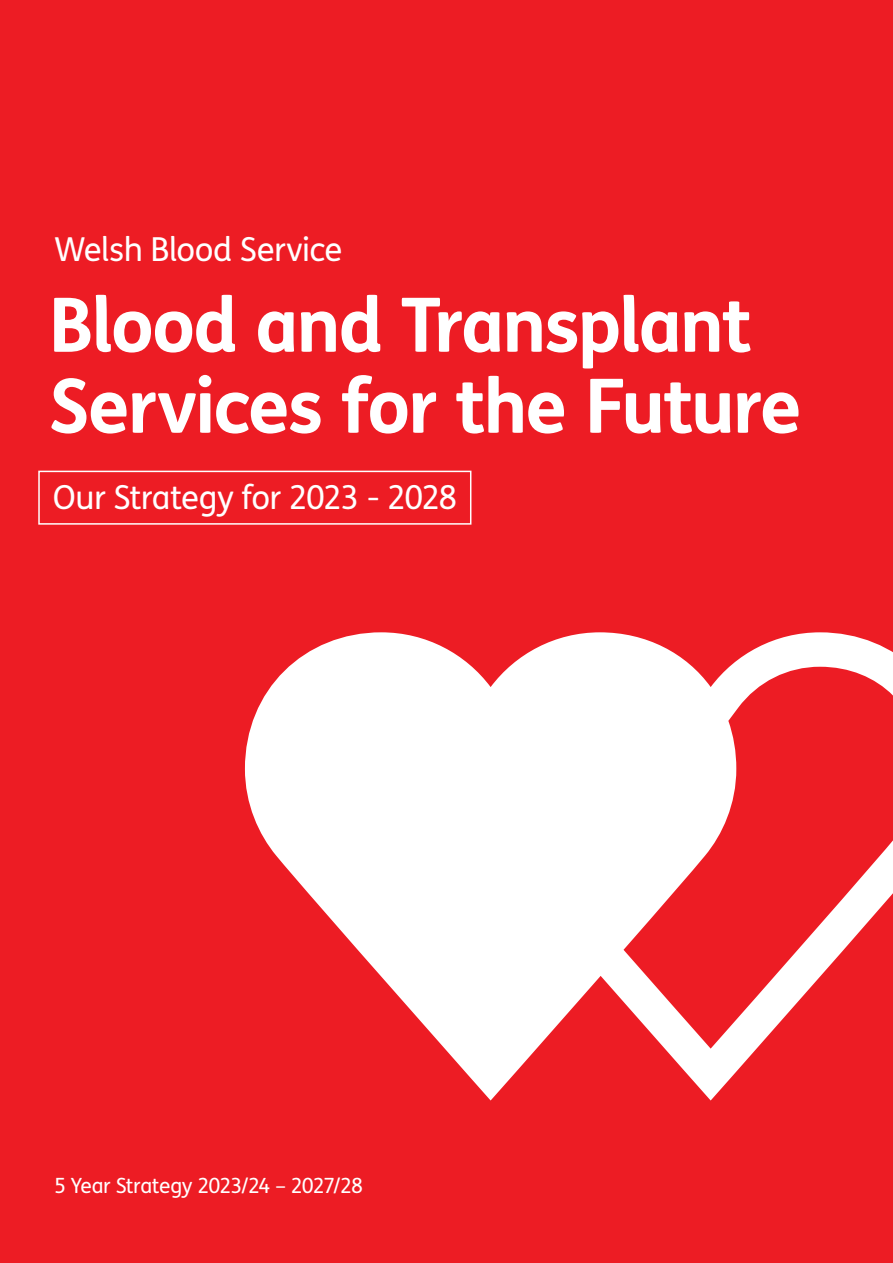
<style>
.page{position:relative;width:893px;height:1263px;background:#ed1c24}
.page>*{position:absolute;margin:0;border:0;box-sizing:border-box;transform-origin:0 0}
.t1{font:700 75px/81px "FS Me";letter-spacing:-.03em;color:#fff}
.t2{font:33px "FS Me";letter-spacing:-.02em;color:#fff}
.t3{font:21px "FS Me";letter-spacing:-.035em;color:#fff}
</style>
<div class="page">
<div style="left:38px;top:471px;width:433px;height:54px;border:2px solid #fff"></div>
<svg style="left:245px;top:632px;width:648px;height:468px;fill:#fff"></svg>
<p class="t2" style="left:54px;top:226px;width:290px">Welsh Blood Service</p>
<h1 class="t1" style="left:49px;top:281px;width:755px">Blood and Transplant<br>Services for the Future</h1>
<p class="t2" style="left:53px;top:474px;width:406px">Our Strategy for 2023 - 2028</p>
<p class="t3" style="left:54px;top:1171px;width:310px">5 Year Strategy 2023/24 – 2027/28</p>
</div>
